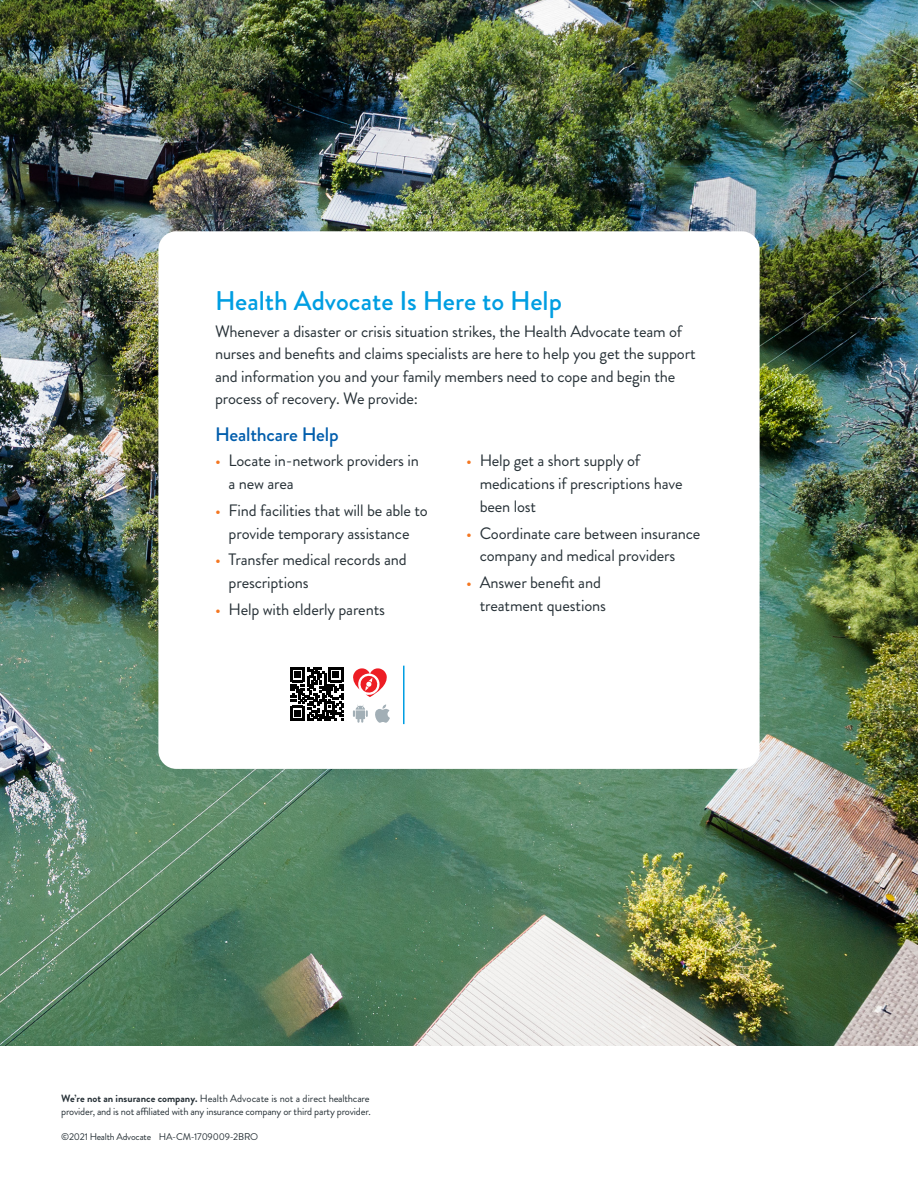
<style>
.page{position:relative;width:918px;height:1188px;background:#fff}
.page>*{position:absolute;margin:0;border:0;box-sizing:border-box;transform-origin:0 0}
.t1{font:500 27px "Brandon Grotesque";color:#009ee2}
.t2{font:500 19.5px "Brandon Grotesque";letter-spacing:-.01em;color:#005dac}
.t3{font:16.5px/22.5px "Brandon Grotesque";letter-spacing:-.01em;color:#273137}
.t4{font:10.5px/12.6px "Brandon Grotesque";letter-spacing:-.02em;color:#273137}
.t5{font:9.75px "Brandon Grotesque";letter-spacing:-.02em;color:#273137}
.s1{color:#f47721}
.s2{font-weight:700}
</style>
<div class="page">
<img style="left:0;top:0;width:918px;height:1046px">
<div style="left:158px;top:231px;width:602px;height:538px;background:#fff;border-radius:18px"></div>
<svg style="left:290px;top:667px;width:53px;height:54px"></svg>
<svg style="left:375px;top:704px;width:15px;height:19px"></svg>
<svg style="left:353px;top:705px;width:15px;height:18px"></svg>
<svg style="left:353px;top:668px;width:34px;height:29px"></svg>
<hr style="left:403px;top:666px;width:2px;height:58px;background:#009ee2">
<h1 class="t1" style="left:215px;top:282px;width:348px">Health Advocate Is Here to Help</h1>
<p class="t3" style="left:215px;top:320px;width:482px">Whenever a disaster or crisis situation strikes, the Health Advocate team of nurses and benefits and claims specialists are here to help you get the support and information you and your family members need to cope and begin the process of recovery. We provide:</p>
<p class="t2" style="left:215px;top:421px;width:125px">Healthcare Help</p>
<p class="t3" style="left:229px;top:450px;width:192px;text-indent:-13px"><span class="s1">•</span> Locate in-network providers in a new area</p>
<p class="t3" style="left:215px;top:499px;width:214px;text-align:center"><span class="s1">•</span> Find facilities that will be able to provide temporary assistance</p>
<p class="t3" style="left:229px;top:549px;width:180px;text-indent:-13px"><span class="s1">•</span> Transfer medical records and prescriptions</p>
<p class="t3" style="left:215px;top:598px;width:171px"><span class="s1">•</span> Help with elderly parents</p>
<p class="t3" style="left:480px;top:450px;width:204px;text-indent:-13px"><span class="s1">•</span> Help get a short supply of medications if prescriptions have been lost</p>
<p class="t3" style="left:480px;top:522px;width:222px;text-indent:-13px"><span class="s1">•</span> Coordinate care between insurance company and medical providers</p>
<p class="t3" style="left:480px;top:571px;width:128px;text-indent:-13px"><span class="s1">•</span> Answer benefit and treatment questions</p>
<p class="t4" style="left:61px;top:1092px;width:311px"><span class="s2">We’re not an insurance company.</span> Health Advocate is not a direct healthcare provider, and is not affiliated with any insurance company or third party provider.</p>
<p class="t5" style="left:61px;top:1130px;width:199px">©2021 Health Advocate HA-CM-1709009-2BRO</p>
</div>
